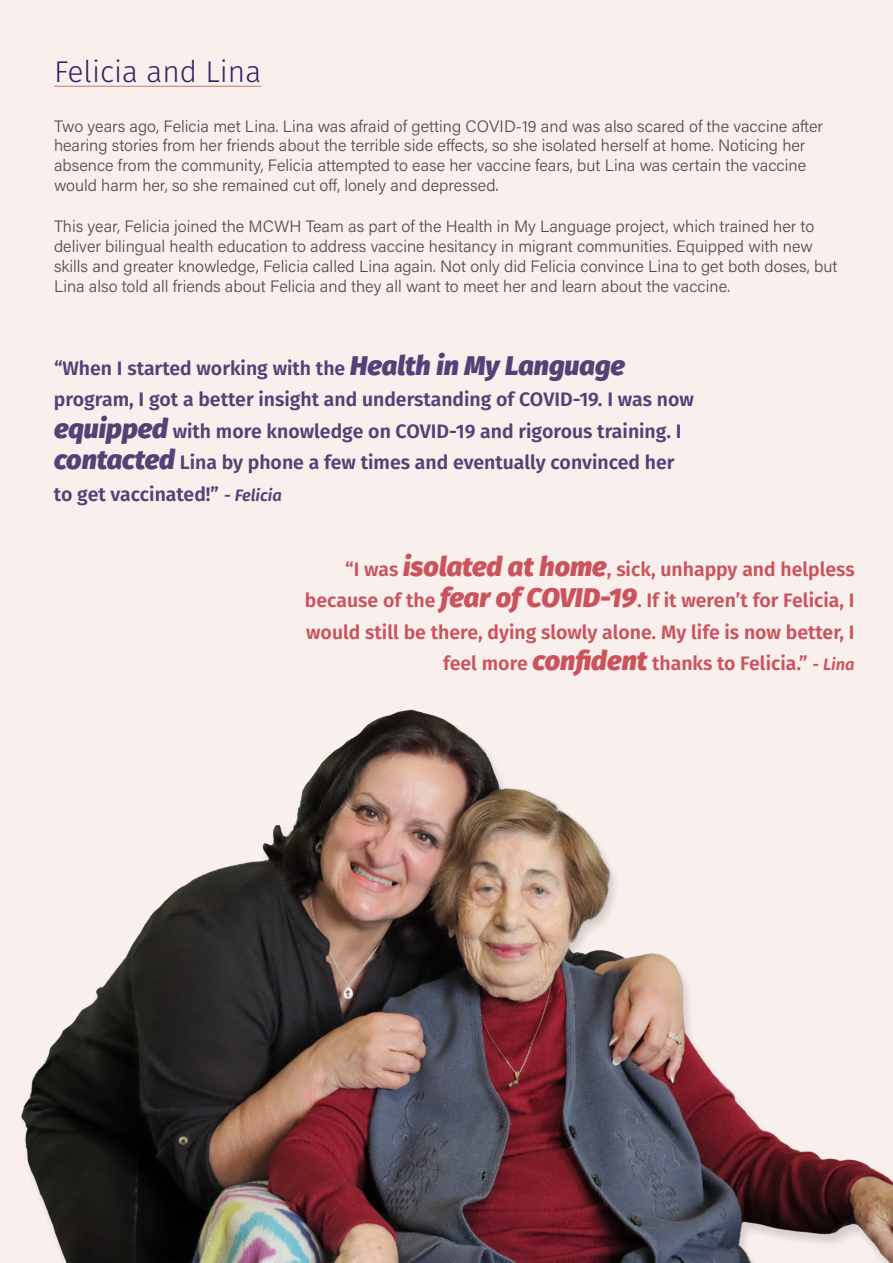
<style>
.page{position:relative;width:893px;height:1263px;background:#f9efed}
.page>*{position:absolute;margin:0;border:0;box-sizing:border-box;transform-origin:0 0}
.t1{font:300 30px "Fira Sans";color:#362063}
.t2{font:600 19.5px/31.5px "Fira Sans";color:#534177}
.t3{font:600 19.5px/31.5px "Fira Sans";color:#cb545c;text-align:right}
.t4{font:300 16.5px/19.8px "Acumin Pro";color:#4d4d4f}
.s1{font-weight:800;font-style:italic;font-size:27px}
.s2{font-style:italic;font-size:16.5px}
</style>
<div class="page">
<img style="left:21px;top:709px;width:872px;height:554px">
<hr style="left:54px;top:86px;width:207px;height:1px;background:#db8e89">
<h1 class="t1" style="left:54px;top:50px;width:209px">Felicia and Lina</h1>
<p class="t4" style="left:54px;top:115px;width:771px">Two years ago, Felicia met Lina. Lina was afraid of getting COVID-19 and was also scared of the vaccine after hearing stories from her friends about the terrible side effects, so she isolated herself at home. Noticing her absence from the community, Felicia attempted to ease her vaccine fears, but Lina was certain the vaccine would harm her, so she remained cut off, lonely and depressed.</p>
<p class="t4" style="left:54px;top:216px;width:785px">This year, Felicia joined the MCWH Team as part of the Health in My Language project, which trained her to deliver bilingual health education to address vaccine hesitancy in migrant communities. Equipped with new skills and greater knowledge, Felicia called Lina again. Not only did Felicia convince Lina to get both doses, but Lina also told all friends about Felicia and they all want to meet her and learn about the vaccine.</p>
<p class="t2" style="left:54px;top:351px;width:641px">“When I started working with the <span class="s1">Health in My Language </span>program, I got a better insight and understanding of COVID-19. I was now <span class="s1">equipped</span> with more knowledge on COVID-19 and rigorous training. I <span class="s1">contacted</span> Lina by phone a few times and eventually convinced her to get vaccinated!” <span class="s2">- Felicia</span></p>
<p class="t3" style="left:305px;top:552px;width:551px">“I was <span class="s1">isolated at home</span>, sick, unhappy and helpless because of the <span class="s1">fear of COVID-19</span>. If it weren’t for Felicia, I would still be there, dying slowly alone. My life is now better, I feel more <span class="s1">confident</span> thanks to Felicia.” <span class="s2">- Lina</span></p>
</div>
